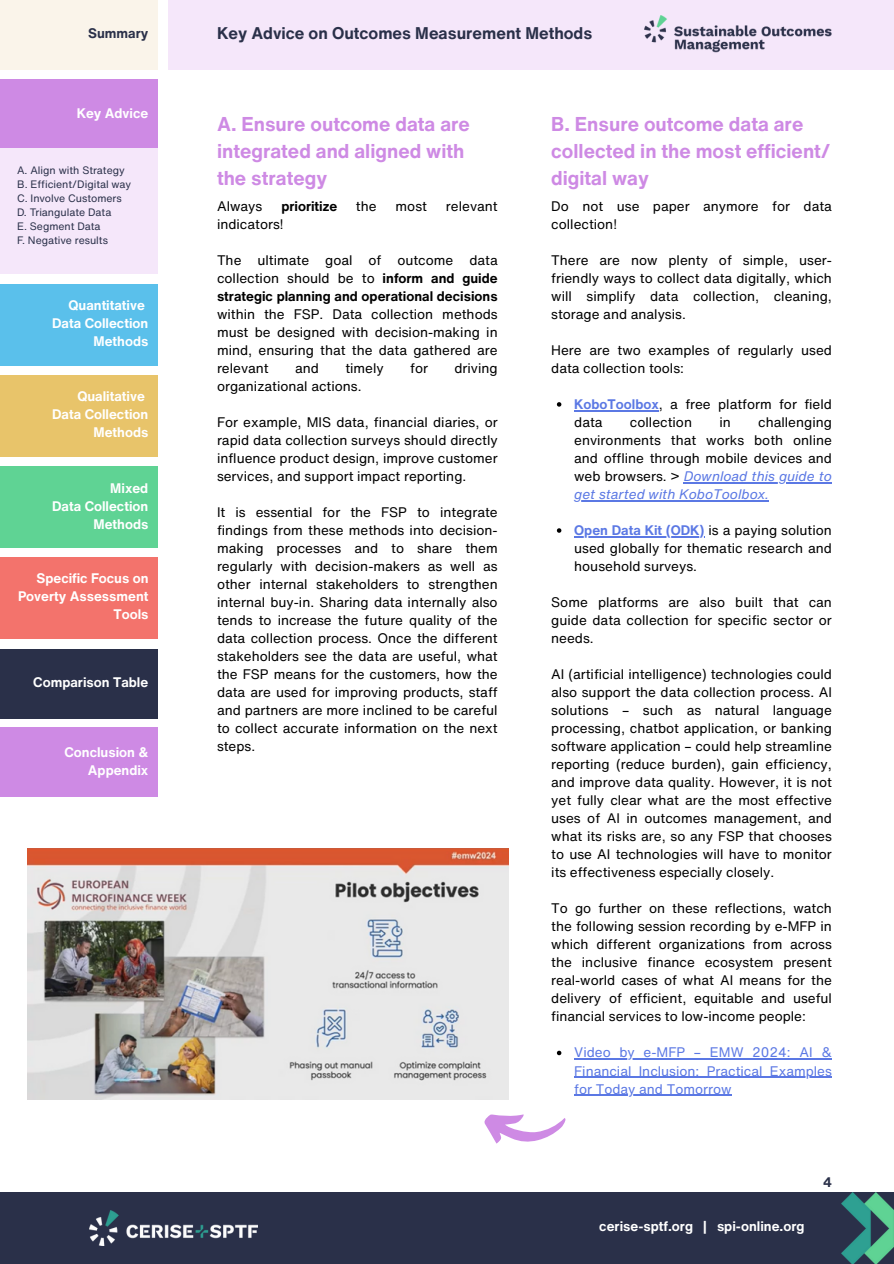
<style>
.page{position:relative;width:894px;height:1264px;background:#fff}
.page>*{position:absolute;margin:0;border:0;box-sizing:border-box;transform-origin:0 0}
.t1{font:700 19.5px/27px "Helvetica Now Text";color:#ce8ae4}
.t2{font:700 16.5px "Helvetica Now Text";color:#2a3049}
.t3{font:13.5px/18px "Helvetica Now Text";color:#000;text-align:justify}
.t4{font:700 13.5px/18px "Helvetica Now Text";color:#fff;text-align:right}
.t5{font:13.5px "Helvetica Now Text";color:#5b78e4}
.t6{font:italic 13.5px "Helvetica Now Text";color:#5b78e4}
.t7{font:700 13.5px "Helvetica Now Text";color:#000}
.t8{font:700 13.5px "Helvetica Now Text";color:#2a3049}
.t9{font:10.5px "Helvetica Now Text";color:#2a3049}
.s1{font-weight:700}
.s2{font-weight:700;color:#5b78e4}
.s3{font-style:italic;color:#5b78e4}
</style>
<div class="page">
<div style="left:0;top:1192px;width:893px;height:71px;background:#2a3049"></div>
<img style="left:89px;top:1210px;width:168px;height:35px">
<img style="left:841px;top:1192px;width:52px;height:71px">
<div style="left:0;top:0;width:157px;height:69px;background:#faf4ea"></div>
<div style="left:0;top:284px;width:157px;height:81px;background:#5ac0eb"></div>
<div style="left:0;top:375px;width:157px;height:81px;background:#e8c46a"></div>
<div style="left:0;top:79px;width:157px;height:70px;background:#ce8ae4"></div>
<div style="left:0;top:149px;width:157px;height:125px;background:#f5e7fa"></div>
<img style="left:28px;top:848px;width:480px;height:251px">
<svg style="left:484px;top:1114px;width:81px;height:29px"></svg>
<svg style="left:556px;top:402px;width:5px;height:4px"></svg>
<hr style="left:574px;top:410px;width:84px;height:1px;background:#5b78e4">
<hr style="left:683px;top:482px;width:148px;height:1px;background:#5b78e4">
<hr style="left:574px;top:500px;width:194px;height:1px;background:#5b78e4">
<svg style="left:556px;top:528px;width:5px;height:5px"></svg>
<hr style="left:574px;top:536px;width:130px;height:1px;background:#5b78e4">
<svg style="left:556px;top:1050px;width:5px;height:5px"></svg>
<hr style="left:574px;top:1058px;width:257px;height:1px;background:#5b78e4">
<hr style="left:574px;top:1076px;width:257px;height:1px;background:#5b78e4">
<hr style="left:574px;top:1094px;width:157px;height:1px;background:#5b78e4">
<div style="left:168px;top:0;width:725px;height:69px;background:#f5e7fa"></div>
<img style="left:644px;top:15px;width:187px;height:38px">
<div style="left:0;top:467px;width:157px;height:81px;background:#5fd394"></div>
<div style="left:0;top:557px;width:157px;height:81px;background:#f3736c"></div>
<div style="left:0;top:649px;width:157px;height:69px;background:#2a3049"></div>
<div style="left:0;top:727px;width:157px;height:69px;background:#ce8ae4"></div>
<h2 class="t8" style="left:88px;top:23px;width:62px">Summary</h2>
<p class="t4" style="left:77px;top:103px;width:73px">Key Advice</p>
<h4 class="t9" style="left:17px;top:162px;width:109px">A. Align with Strategy</h4>
<h4 class="t9" style="left:17px;top:176px;width:115px">B. Efficient/Digital way</h4>
<p class="t9" style="left:17px;top:190px;width:106px">C. Involve Customers</p>
<p class="t9" style="left:17px;top:204px;width:96px">D. Triangulate Data</p>
<h4 class="t9" style="left:17px;top:218px;width:85px">E. Segment Data</h4>
<h4 class="t9" style="left:17px;top:232px;width:92px">F. Negative results</h4>
<p class="t4" style="left:52px;top:296px;width:98px">Quantitative<br>Data Collection<br>Methods</p>
<h3 class="t4" style="left:52px;top:387px;width:98px">Qualitative<br>Data Collection<br>Methods</h3>
<h4 class="t4" style="left:52px;top:478px;width:98px">Mixed<br>Data Collection<br>Methods</h4>
<p class="t4" style="left:18px;top:569px;width:132px">Specific Focus on<br>Poverty Assessment<br>Tools</p>
<p class="t4" style="left:33px;top:673px;width:116px">Comparison Table</p>
<p class="t4" style="left:64px;top:742px;width:85px">Conclusion &amp;<br>Appendix</p>
<h4 class="t2" style="left:217px;top:21px;width:377px">Key Advice on Outcomes Measurement Methods</h4>
<p class="t1" style="left:217px;top:110px;width:254px">A. Ensure outcome data are integrated and aligned with the strategy</p>
<p class="t3" style="left:217px;top:197px;width:47px">Always</p>
<p class="t7" style="left:281px;top:196px;width:57px">prioritize</p>
<p class="t3" style="left:356px;top:197px;width:22px">the</p>
<p class="t3" style="left:395px;top:197px;width:33px">most</p>
<p class="t3" style="left:446px;top:197px;width:53px">relevant</p>
<p class="t3" style="left:217px;top:215px;width:68px">indicators!</p>
<p class="t3" style="left:217px;top:251px;width:282px">The ultimate goal of outcome data collection should be to <span class="s1">inform and guide strategic planning and operational decisions </span>within the FSP. Data collection methods must be designed with decision-making in mind, ensuring that the data gathered are relevant</p>
<p class="t3" style="left:295px;top:359px;width:25px">and</p>
<p class="t3" style="left:345px;top:359px;width:40px">timely</p>
<p class="t3" style="left:410px;top:359px;width:19px">for</p>
<p class="t3" style="left:454px;top:359px;width:45px">driving</p>
<p class="t3" style="left:217px;top:377px;width:146px">organizational actions.</p>
<p class="t3" style="left:217px;top:413px;width:282px">For example, MIS data, financial diaries, or rapid data collection surveys should directly influence product design, improve customer services, and support impact reporting.</p>
<h3 class="t3" style="left:217px;top:503px;width:282px">It is essential for the FSP to integrate findings from these methods into decision&shy;making processes and to share them regularly with decision-makers as well as other internal stakeholders to strengthen internal buy-in. Sharing data internally also tends to increase the future quality of the data collection process. Once the different stakeholders see the data are useful, what the FSP means for the customers, how the data are used for improving products, staff and partners are more inclined to be careful to collect accurate information on the next steps.</h3>
<h3 class="t1" style="left:551px;top:110px;width:281px">B. Ensure outcome data are collected in the most efficient/ digital way</h3>
<h3 class="t3" style="left:551px;top:197px;width:282px">Do not use paper anymore for data collection!</h3>
<h3 class="t3" style="left:551px;top:251px;width:282px">There are now plenty of simple, user&shy;friendly ways to collect data digitally, which will simplify data collection, cleaning, storage and analysis.</h3>
<h3 class="t3" style="left:551px;top:341px;width:282px">Here are two examples of regularly used data collection tools:</h3>
<h3 class="t3" style="left:574px;top:395px;width:259px"><span class="s2">KoboToolbox</span>, a free platform for field data</h3>
<h3 class="t3" style="left:574px;top:413px;width:259px;text-indent:184px">challenging environments that works both online and offline through mobile devices and web browsers. &gt; <span class="s3">Download this guide to</span></h3>
<h4 class="t6" style="left:574px;top:484px;width:196px">get started with KoboToolbox.</h4>
<h4 class="t3" style="left:574px;top:521px;width:259px"><span class="s2">Open Data Kit (ODK)</span> is a paying solution used globally for thematic research and household surveys.</h4>
<h4 class="t3" style="left:551px;top:593px;width:282px">Some platforms are also built that can guide data collection for specific sector or needs.</h4>
<h4 class="t3" style="left:551px;top:665px;width:282px">AI (artificial intelligence) technologies could also support the data collection process. AI solutions – such as natural language processing, chatbot application, or banking software application – could help streamline reporting (reduce burden), gain efficiency, and improve data quality. However, it is not yet fully clear what are the most effective uses of AI in outcomes management, and what its risks are, so any FSP that chooses to use AI technologies will have to monitor its effectiveness especially closely.</h4>
<h4 class="t3" style="left:551px;top:899px;width:282px">To go further on these reflections, watch the following session recording by e-MFP in which different organizations from across the inclusive finance ecosystem present real-world cases of what AI means for the delivery of efficient, equitable and useful financial services to low-income people:</h4>
<h4 class="t5" style="left:574px;top:1042px;width:259px">Video by e-MFP – EMW 2024: AI &amp;</h4>
<p class="t5" style="left:574px;top:1060px;width:259px">Financial Inclusion: Practical Examples</p>
<h1 class="t5" style="left:574px;top:1078px;width:159px">for Today and Tomorrow</h1>
<h3 class="t3" style="left:629px;top:413px;width:64px">collection</h3>
<h3 class="t3" style="left:719px;top:413px;width:13px">in</h3>
<h3 class="t4" style="left:599px;top:1216px;width:207px">cerise-sptf.org | spi-online.org</h3>
<p class="t8" style="left:822px;top:1171px;width:10px">4</p>
</div>
